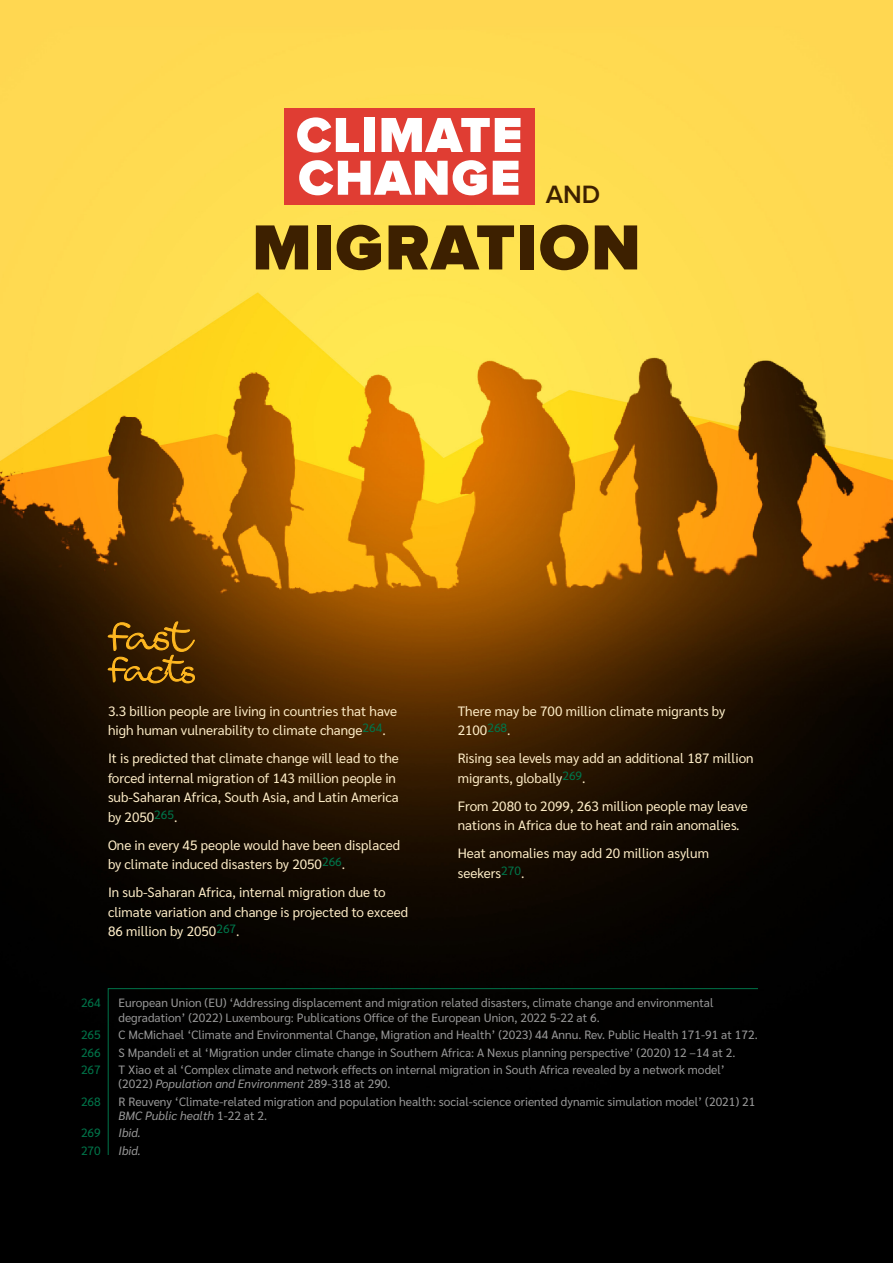
<style>
.page{position:relative;width:893px;height:1263px;background:#fff}
.page>*{position:absolute;margin:0;border:0;box-sizing:border-box;transform-origin:0 0}
.Heading_01{font:900 66px "Proxima Nova";letter-spacing:.025em;color:#3d2000}
.Heading_01-2{font:900 51px "Proxima Nova";letter-spacing:.025em;color:#fff}
.Heading_01-3{font:600 25.95px "Proxima Nova";color:#3d2000}
.Body_Text{font:13.5px/19.5px "Sarabun";color:#ffeec8}
.Footnotes{font:12px/14.2px "Sarabun";color:#999}
.Footnotes-2{font:12px "Sarabun";color:#00754a}
.Footnotes-3{font:italic 12px "Sarabun";color:#999}
.s1{font-style:italic}
</style>
<div class="page">
<img style="left:0;top:0;width:893px;height:1263px">
<div style="left:108px;top:988px;width:650px;height:167px;background:#010100"></div>
<div style="left:284px;top:108px;width:251px;height:97px;background:#e03d33"></div>
<svg style="left:108px;top:621px;width:87px;height:69px;background:#613d07"></svg>
<p class="Heading_01-2" style="left:296px;top:106px;width:228px">CLIMATE</p>
<p class="Heading_01-2" style="left:298px;top:148px;width:224px">CHANGE</p>
<p class="Heading_01" style="left:252px;top:209px;width:390px">MIGRATION</p>
<p class="Heading_01-3" style="left:546px;top:179px;width:56px">AND</p>
<p class="Body_Text" style="left:108px;top:701px;width:291px">3.3 billion people are living in countries that have high human vulnerability to climate change<sup>264</sup>.</p>
<p class="Body_Text" style="left:108px;top:749px;width:292px">It is predicted that climate change will lead to the forced internal migration of 143 million people in sub-Saharan Africa, South Asia, and Latin America by 2050<sup>265</sup>.</p>
<p class="Body_Text" style="left:108px;top:835px;width:294px">One in every 45 people would have been displaced by climate induced disasters by 2050<sup>266</sup>.</p>
<p class="Body_Text" style="left:108px;top:883px;width:302px">In sub-Saharan Africa, internal migration due to climate variation and change is projected to exceed<br>86 million by 2050<sup>267</sup>.</p>
<p class="Body_Text" style="left:458px;top:701px;width:269px">There may be 700 million climate migrants by<br>2100<sup>268</sup>.</p>
<p class="Body_Text" style="left:458px;top:749px;width:297px">Rising sea levels may add an additional 187 million migrants, globally<sup>269</sup>.</p>
<p class="Body_Text" style="left:458px;top:796px;width:292px">From 2080 to 2099, 263 million people may leave nations in Africa due to heat and rain anomalies.</p>
<p class="Body_Text" style="left:458px;top:844px;width:253px">Heat anomalies may add 20 million asylum seekers<sup>270</sup>.</p>
<p class="Footnotes-2" style="left:81px;top:996px;width:21px">264</p>
<p class="Footnotes" style="left:118px;top:996px;width:596px">European Union (EU) ‘Addressing displacement and migration related disasters, climate change and environmental degradation’ (2022) Luxembourg: Publications Office of the European Union, 2022 5-22 at 6.</p>
<p class="Footnotes-2" style="left:81px;top:1028px;width:21px">265</p>
<p class="Footnotes" style="left:118px;top:1028px;width:641px">C McMichael ‘Climate and Environmental Change, Migration and Health’ (2023) 44 Annu. Rev. Public Health 171-91 at 172.</p>
<p class="Footnotes-2" style="left:81px;top:1045px;width:21px">266</p>
<p class="Footnotes" style="left:118px;top:1045px;width:618px">S Mpandeli et al ‘Migration under climate change in Southern Africa: A Nexus planning perspective’ (2020) 12 –14 at 2.</p>
<p class="Footnotes-2" style="left:81px;top:1063px;width:21px">267</p>
<p class="Footnotes" style="left:118px;top:1063px;width:608px">T Xiao et al ‘Complex climate and network effects on internal migration in South Africa revealed by a network model’ (2022) <span class="s1">Population and Environment</span> 289-318 at 290.</p>
<p class="Footnotes-2" style="left:81px;top:1094px;width:21px">268</p>
<p class="Footnotes" style="left:118px;top:1094px;width:638px">R Reuveny ‘Climate-related migration and population health: social-science oriented dynamic simulation model’ (2021) 21<br><span class="s1">BMC Public health</span> 1-22 at 2.</p>
<p class="Footnotes-2" style="left:81px;top:1126px;width:21px">269</p>
<p class="Footnotes-3" style="left:118px;top:1126px;width:24px">Ibid.</p>
<p class="Footnotes-2" style="left:81px;top:1144px;width:21px">270</p>
<p class="Footnotes-3" style="left:118px;top:1144px;width:24px">Ibid.</p>
</div>
